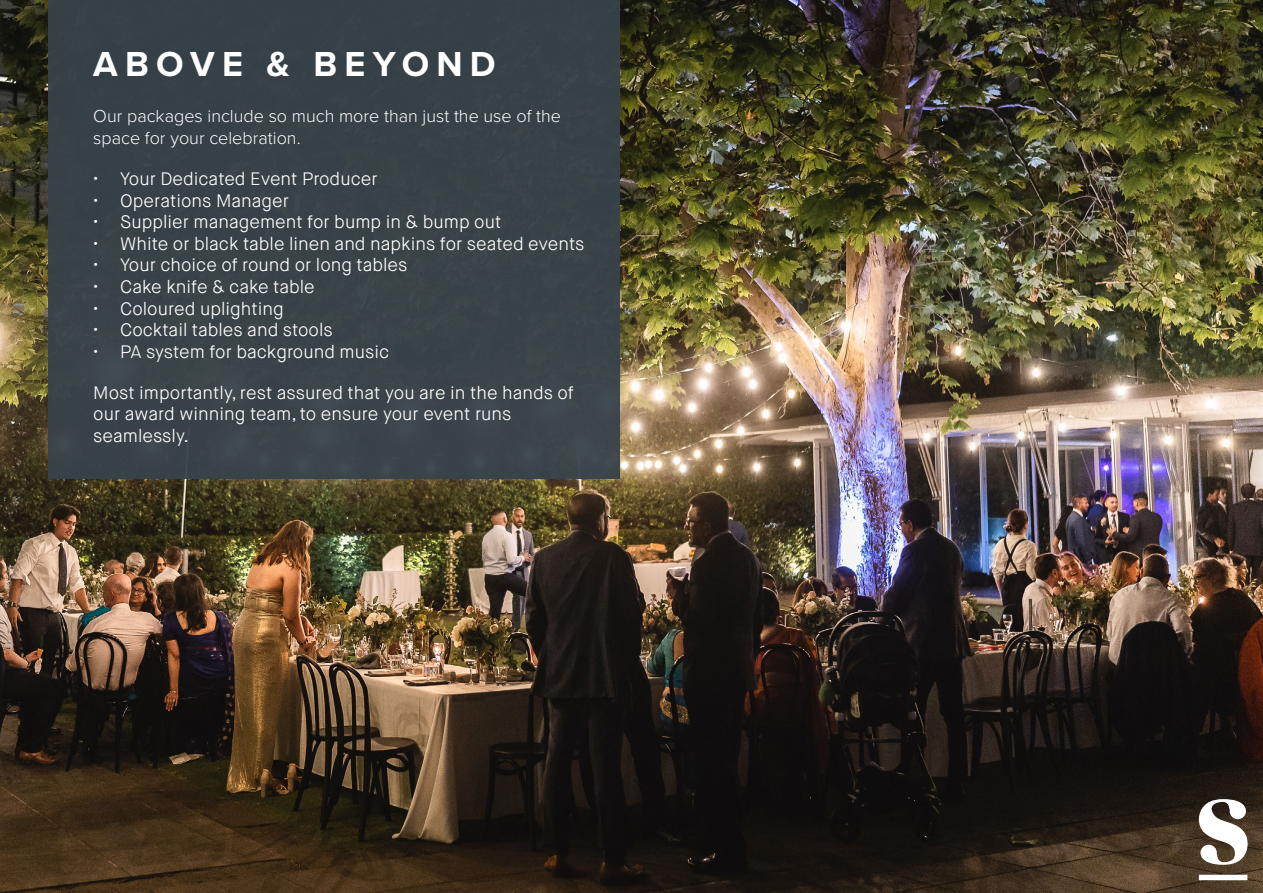
<style>
.page{position:relative;width:1263px;height:893px;background:#fff}
.page>*{position:absolute;margin:0;border:0;box-sizing:border-box;transform-origin:0 0}
.t1{font:700 36px "Proxima Nova";letter-spacing:.2em;color:#fff}
.t2{font:300 18px/21.6px "Maison Neue";color:#fff}
.t3{font:300 18px/21.6px "Proxima Nova";color:#fff}
</style>
<div class="page">
<img style="left:0;top:0;width:1263px;height:893px">
<div style="left:48px;top:0;width:571px;height:479px;background:#37424a"></div>
<svg style="left:1199px;top:799px;width:49px;height:81px"></svg>
<h1 class="t1" style="left:93px;top:38px;width:404px">ABOVE &amp; BEYOND</h1>
<p class="t3" style="left:93px;top:104px;width:469px">Our packages include so much more than just the use of the space for your celebration.</p>
<p class="t2" style="left:93px;top:168px;width:286px">• Your Dedicated Event Producer</p>
<p class="t2" style="left:93px;top:190px;width:197px">• Operations Manager</p>
<p class="t2" style="left:93px;top:211px;width:410px">• Supplier management for bump in &amp; bump out</p>
<p class="t2" style="left:93px;top:233px;width:493px">• White or black table linen and napkins for seated events</p>
<p class="t2" style="left:93px;top:254px;width:316px">• Your choice of round or long tables</p>
<p class="t2" style="left:93px;top:276px;width:223px">• Cake knife &amp; cake table</p>
<p class="t2" style="left:93px;top:298px;width:192px">• Coloured uplighting</p>
<p class="t2" style="left:93px;top:319px;width:241px">• Cocktail tables and stools</p>
<p class="t2" style="left:93px;top:341px;width:297px">• PA system for background music</p>
<p class="t2" style="left:93px;top:382px;width:482px">Most importantly, rest assured that you are in the hands of our award winning team, to ensure your event runs seamlessly.</p>
</div>
